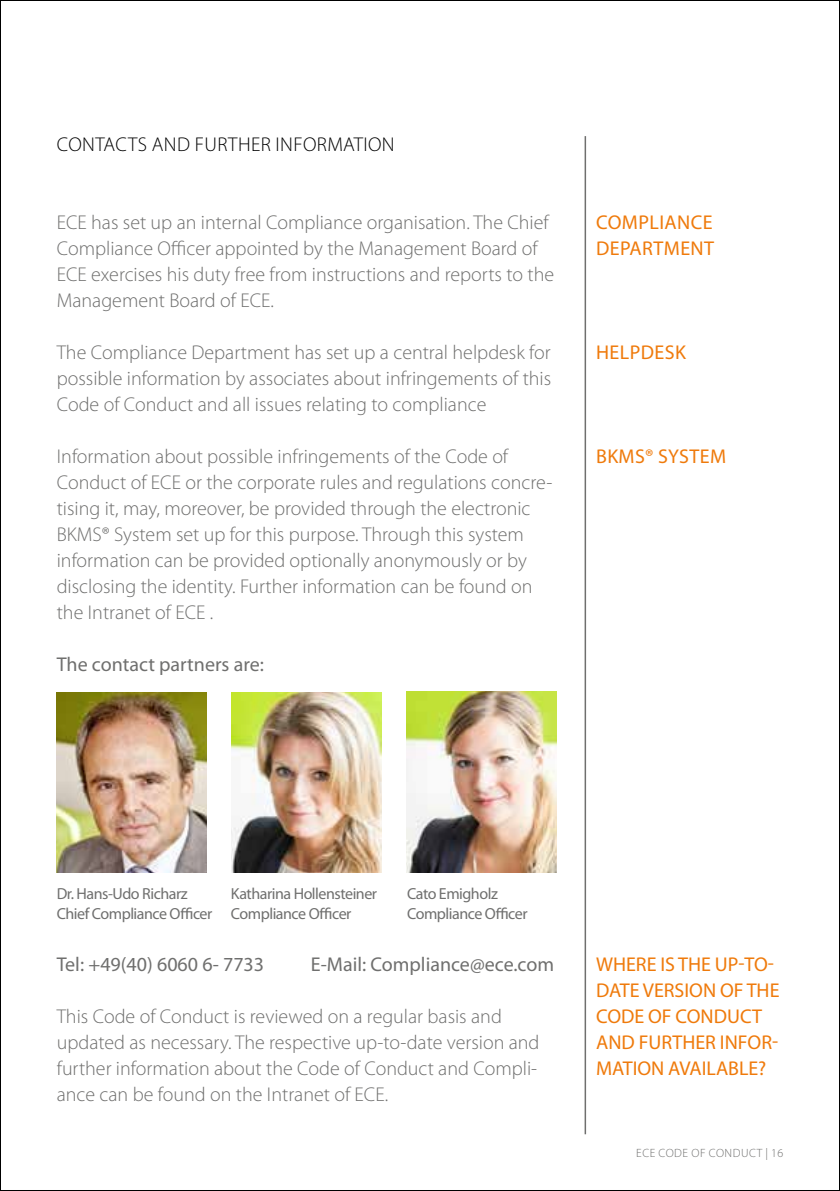
<style>
.page{position:relative;width:840px;height:1191px;background:#fff}
.page>*{position:absolute;margin:0;border:0;box-sizing:border-box;transform-origin:0 0}
.t1{font:300 20px/26px "Myriad Pro";color:#6f6f6e}
.t2{font:20px/26px "Myriad Pro";color:#ef7a0b}
.t3{font:20px "Myriad Pro";color:#6f6f6e}
.t4{font:20px/26px "Myriad Pro";letter-spacing:.02em;color:#ef7a0b}
.t5{font:300 20px "Myriad Pro";letter-spacing:.02em;color:#000}
.t6{font:16px "Myriad Pro";letter-spacing:-.03em;color:#6f6f6e}
.t7{font:300 12px "Myriad Pro";letter-spacing:.04em;color:#6f6f6e}
</style>
<div class="page">
<hr style="left:584px;top:136px;width:1px;height:998px;background:#6f6f6e">
<img style="left:57px;top:692px;width:149px;height:180px">
<img style="left:231px;top:692px;width:150px;height:180px">
<img style="left:406px;top:692px;width:150px;height:181px">
<p class="t5" style="left:57px;top:133px;width:339px">CONTACTS AND FURTHER INFORMATION</p>
<p class="t1" style="left:57px;top:210px;width:498px">ECE has set up an internal Compliance organisation. The Chief Compliance Officer appointed by the Management Board of ECE exercises his duty free from instructions and reports to the Management Board of ECE.</p>
<p class="t1" style="left:57px;top:340px;width:495px;text-align:justify">The Compliance Department has set up a central helpdesk for possible information by associates about infringements of this Code of Conduct and all issues relating to compliance</p>
<p class="t1" style="left:57px;top:444px;width:496px">Information about possible infringements of the Code of Conduct of ECE or the corporate rules and regulations concre&shy;tising it, may, moreover, be provided through the electronic BKMS® System set up for this purpose. Through this system information can be provided optionally anonymously or by disclosing the identity. Further information can be found on the Intranet of ECE .</p>
<p class="t3" style="left:57px;top:652px;width:208px">The contact partners are:</p>
<p class="t4" style="left:595px;top:209px;width:119px">COMPLIANCE<br>DEPARTMENT</p>
<p class="t4" style="left:595px;top:339px;width:91px">HELPDESK</p>
<p class="t4" style="left:595px;top:443px;width:131px">BKMS® SYSTEM</p>
<p class="t6" style="left:57px;top:884px;width:132px">Dr. Hans-Udo Richarz</p>
<p class="t6" style="left:231px;top:884px;width:148px">Katharina Hollensteiner</p>
<p class="t6" style="left:407px;top:884px;width:92px">Cato Emigholz</p>
<p class="t6" style="left:57px;top:904px;width:296px">Chief Compliance Officer Compliance Officer</p>
<p class="t6" style="left:407px;top:904px;width:122px">Compliance Officer</p>
<p class="t3" style="left:57px;top:952px;width:209px">Tel: +49(40) 6060 6- 7733</p>
<p class="t3" style="left:310px;top:952px;width:245px">E-Mail: Compliance@ece.com</p>
<p class="t1" style="left:57px;top:1004px;width:484px">This Code of Conduct is reviewed on a regular basis and updated as necessary. The respective up-to-date version and further information about the Code of Conduct and Compli&shy;ance can be found on the Intranet of ECE.</p>
<p class="t2" style="left:595px;top:951px;width:185px">WHERE IS THE UP-TO-<br>DATE VERSION OF THE<br>CODE OF CONDUCT<br>AND FURTHER INFOR-<br>MATION AVAILABLE?</p>
<p class="t7" style="left:636px;top:1146px;width:148px">ECE CODE OF CONDUCT | 16</p>
</div>
